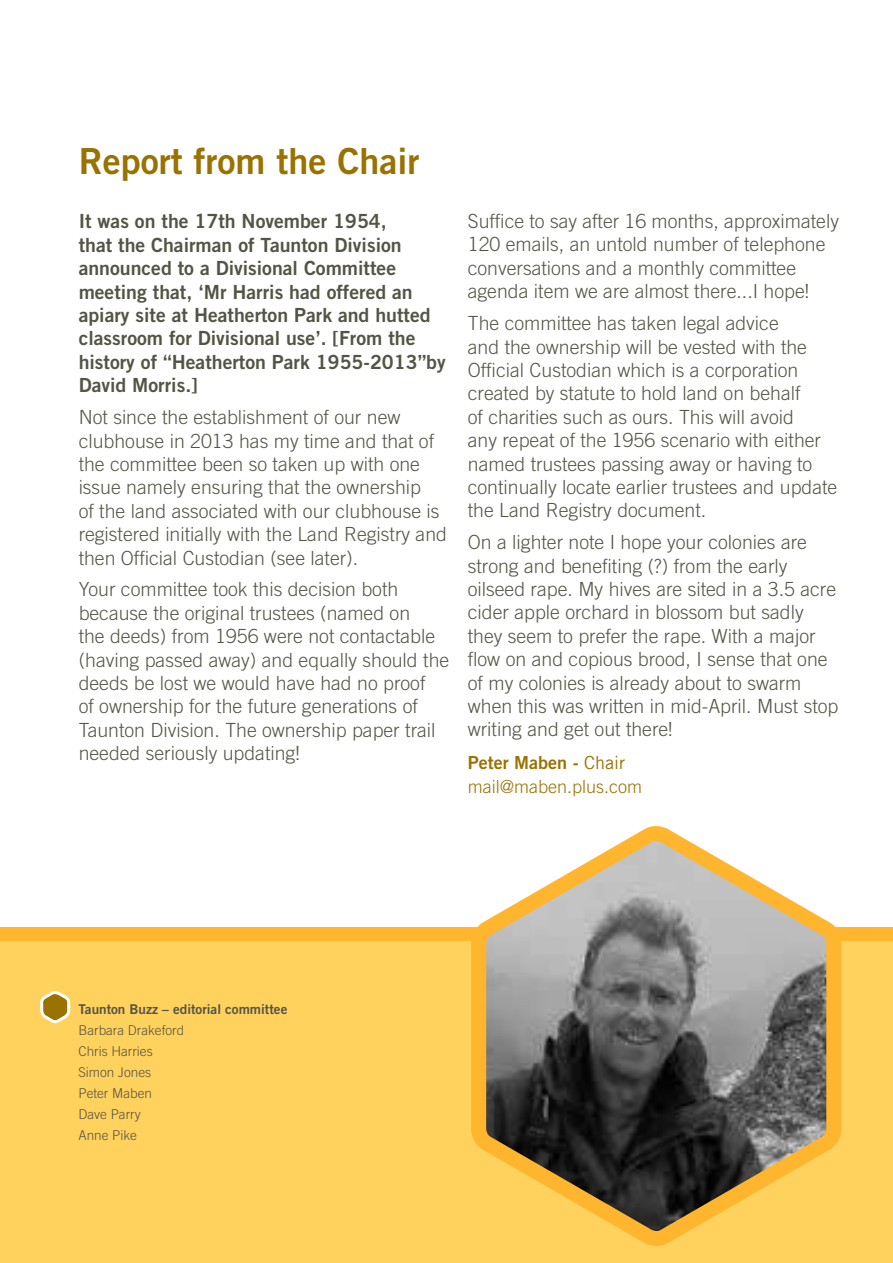
<style>
.page{position:relative;width:893px;height:1263px;background:#fff}
.page>*{position:absolute;margin:0;border:0;box-sizing:border-box;transform-origin:0 0}
.t1{font:36px "Trade Gothic Bold Two";color:#9a7201}
.t2{font:300 19.5px/23.4px "Trade Gothic";color:#545446}
.t3{font:19.5px/23.4px "Trade Gothic Bold Two";color:#545446}
.t4{font:300 18px "Trade Gothic";color:#9a7201}
.t5{font:18px "Trade Gothic Bold Two";color:#9a7201}
.t6{font:300 13.5px/21px "Trade Gothic";color:#545446}
.t7{font:13.5px "Trade Gothic Bold Two";color:#545446}
.s1{font-family:"Trade Gothic LT"}
</style>
<div class="page">
<div style="left:0;top:935px;width:893px;height:328px;background:#ffd15d"></div>
<svg style="left:40px;top:991px;width:31px;height:33px"></svg>
<div style="left:0;top:927px;width:893px;height:14px;background:#ffb62e"></div>
<svg style="left:471px;top:826px;width:371px;height:420px"></svg>
<h1 class="t1" style="left:79px;top:139px;width:342px">Report from the Chair</h1>
<p class="t3" style="left:79px;top:209px;width:369px">It was on the 17th November 1954,<br>that the Chairman of Taunton Division announced to a Divisional Committee meeting that, ‘Mr Harris had offered an apiary site at Heatherton Park and hutted classroom for Divisional use’. [From the history of “Heatherton Park 1955-2013”by David Morris.]</p>
<p class="t2" style="left:79px;top:405px;width:370px">Not since the establishment of our new clubhouse in 2013 has my time and that of the committee been so taken up with one issue namely ensuring that the ownership<br>of the land associated with our clubhouse is registered initially with the Land Registry and then Official Custodian (see later).</p>
<p class="t2" style="left:79px;top:578px;width:372px">Your committee took this decision both because the original trustees (named on<br>the deeds) from 1956 were not contactable (having passed away) and equally should the deeds be lost we would have had no proof<br>of ownership for the future generations of Taunton Division. The ownership paper trail needed seriously updating!</p>
<p class="t2" style="left:468px;top:209px;width:373px">Suffice to say after 16 months, approximately 120 emails, an untold number of telephone conversations and a monthly committee agenda item we are almost there...I hope!</p>
<p class="t2" style="left:468px;top:311px;width:371px">The committee has taken legal advice<br>and the ownership will be vested with the Official Custodian which is a corporation created by statute to hold land on behalf<br>of charities such as ours. This will avoid<br>any repeat of the 1956 scenario with either named trustees passing away or having to continually locate earlier trustees and update the Land Registry document.</p>
<p class="t2" style="left:468px;top:530px;width:372px">On a lighter note I hope your colonies are strong and benefiting (?) from the early oilseed rape. My hives are sited in a 3.5 acre cider apple orchard in blossom but sadly they seem to prefer the rape. With a major flow on and copious brood, I sense that one of my colonies is already about to swarm when this was written in mid-April. Must stop writing and get out there!</p>
<p class="t5" style="left:468px;top:751px;width:159px">Peter Maben - <span class="s1">Chair</span></p>
<p class="t4" style="left:468px;top:776px;width:176px">mail@maben.plus.com</p>
<p class="t7" style="left:78px;top:1000px;width:210px">Taunton Buzz – editorial committee</p>
<p class="t6" style="left:78px;top:1019px;width:107px">Barbara Drakeford<br>Chris Harries<br>Simon Jones<br>Peter Maben<br>Dave Parry<br>Anne Pike</p>
</div>
